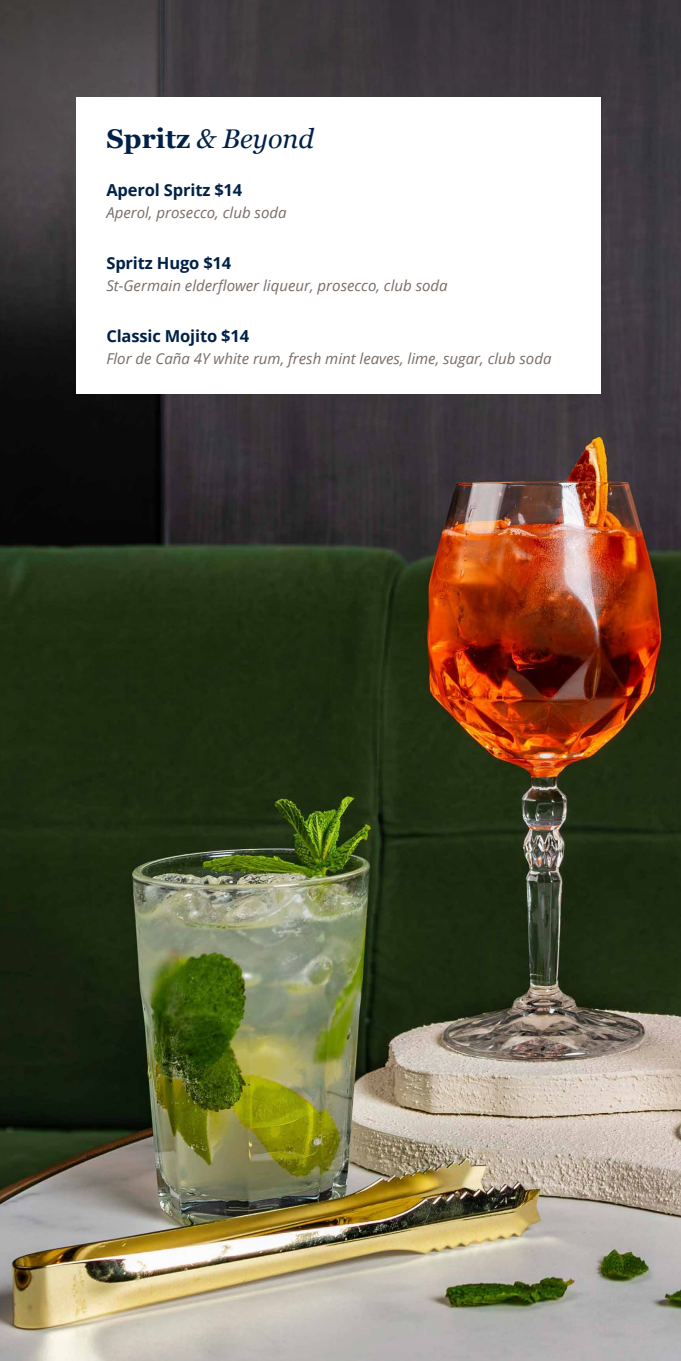
<style>
.page{position:relative;width:681px;height:1361px;background:#fff}
.page>*{position:absolute;margin:0;border:0;box-sizing:border-box;transform-origin:0 0}
.t1{font:italic 27px "Georgia";color:#002147}
.t2{font:700 16.5px "Open Sans";letter-spacing:-.01em;color:#002147}
.t3{font:italic 15px "Open Sans";color:#786d67}
.s1{font-weight:700;font-style:normal}
</style>
<div class="page">
<img style="left:0;top:0;width:680px;height:1361px">
<div style="left:77px;top:98px;width:524px;height:296px;background:#fff"></div>
<h1 class="t1" style="left:106px;top:119px;width:209px"><span class="s1">Spritz</span> &amp; Beyond</h1>
<p class="t2" style="left:106px;top:178px;width:137px">Aperol Spritz $14</p>
<p class="t3" style="left:106px;top:202px;width:182px">Aperol, prosecco, club soda</p>
<p class="t2" style="left:106px;top:251px;width:126px">Spritz Hugo $14</p>
<p class="t3" style="left:106px;top:275px;width:343px">St-Germain elderflower liqueur, prosecco, club soda</p>
<p class="t2" style="left:106px;top:324px;width:144px">Classic Mojito $14</p>
<p class="t3" style="left:106px;top:348px;width:446px">Flor de Caña 4Y white rum, fresh mint leaves, lime, sugar, club soda</p>
</div>
